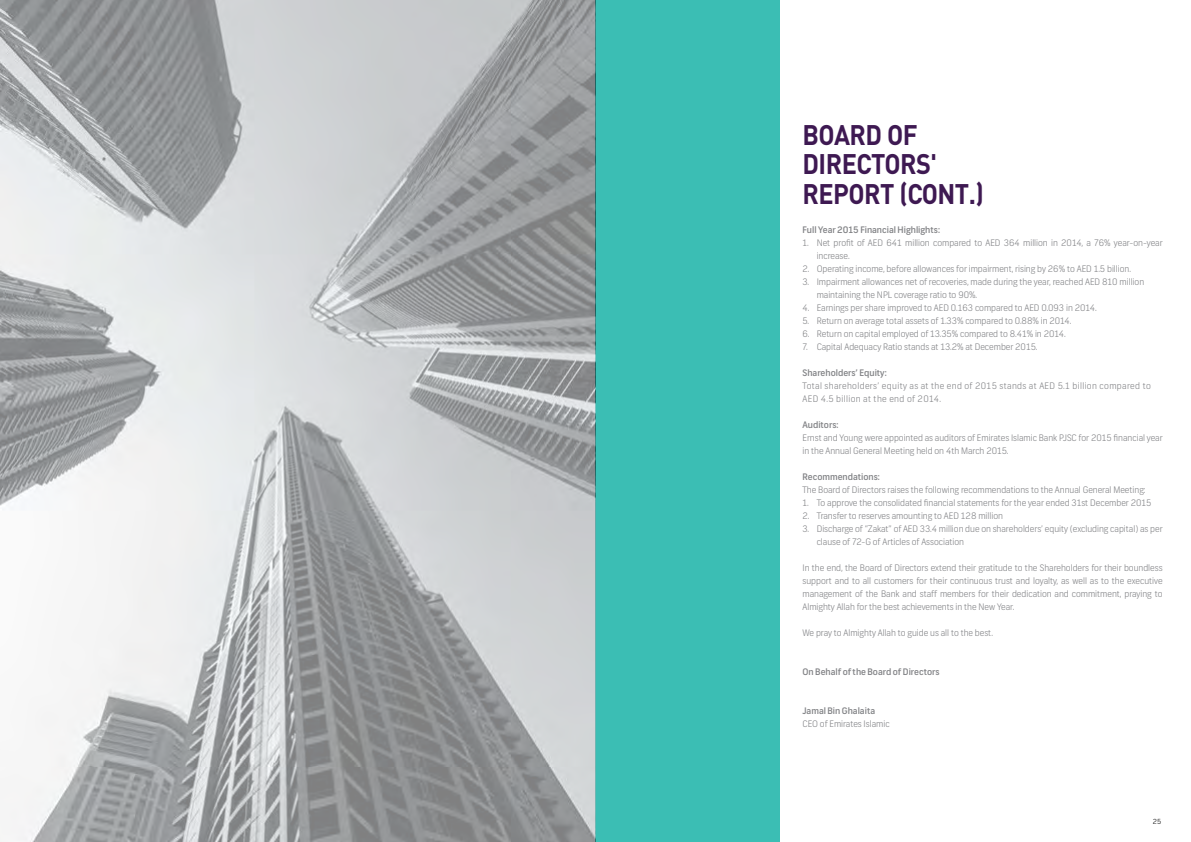
<style>
.page{position:relative;width:1191px;height:842px;background:#fff}
.page>*{position:absolute;margin:0;border:0;box-sizing:border-box;transform-origin:0 0}
.t1{font:700 28px/29.7px "DIN Pro";letter-spacing:-.02em;color:#3e1952;scale:.9 1}
.t2{font:300 9px/13px "Frank";color:#838487}
.t3{font:500 9px "Frank";color:#838487}
.t4{font:300 9px/13px "Frank";letter-spacing:.04em;color:#838487}
.t5{font:300 7px "Frank";color:#000}
</style>
<div class="page">
<div style="left:595px;top:0;width:185px;height:842px;background:#3bbeb4"></div>
<img style="left:0;top:0;width:595px;height:842px">
<h1 class="t1" style="left:802px;top:119px;width:203px">BOARD OF<br>DIRECTORS'<br>REPORT (CONT.)</h1>
<p class="t3" style="left:802px;top:224px;width:139px">Full Year 2015 Financial Highlights:</p>
<p class="t2" style="left:816px;top:236px;width:347px;text-indent:-14px">1. Net profit of AED 641 million compared to AED 364 million in 2014, a 76% year-on-year increase.</p>
<p class="t2" style="left:802px;top:262px;width:330px">2. Operating income, before allowances for impairment, rising by 26% to AED 1.5 billion.</p>
<p class="t2" style="left:816px;top:275px;width:329px;text-indent:-14px">3. Impairment allowances net of recoveries, made during the year, reached AED 810 million maintaining the NPL coverage ratio to 90%.</p>
<p class="t2" style="left:802px;top:301px;width:296px">4. Earnings per share improved to AED 0.163 compared to AED 0.093 in 2014.</p>
<p class="t2" style="left:802px;top:314px;width:270px">5. Return on average total assets of 1.33% compared to 0.88% in 2014.</p>
<p class="t2" style="left:802px;top:327px;width:265px">6. Return on capital employed of 13.35% compared to 8.41% in 2014.</p>
<p class="t2" style="left:802px;top:340px;width:236px">7. Capital Adequacy Ratio stands at 13.2% at December 2015.</p>
<p class="t3" style="left:802px;top:367px;width:86px">Shareholders’ Equity:</p>
<p class="t4" style="left:802px;top:379px;width:350px">Total shareholders’ equity as at the end of 2015 stands at AED 5.1 billion compared to<br>AED 4.5 billion at the end of 2014.</p>
<p class="t3" style="left:802px;top:419px;width:37px">Auditors:</p>
<p class="t2" style="left:802px;top:431px;width:362px">Ernst and Young were appointed as auditors of Emirates Islamic Bank PJSC for 2015 financial year in the Annual General Meeting held on 4th March 2015.</p>
<p class="t3" style="left:802px;top:471px;width:79px">Recommendations:</p>
<p class="t2" style="left:802px;top:483px;width:345px">The Board of Directors raises the following recommendations to the Annual General Meeting:</p>
<p class="t2" style="left:802px;top:496px;width:350px">1. To approve the consolidated financial statements for the year ended 31st December 2015</p>
<p class="t2" style="left:802px;top:509px;width:202px">2. Transfer to reserves amounting to AED 128 million</p>
<p class="t2" style="left:816px;top:522px;width:347px;text-indent:-14px">3. Discharge of “Zakat” of AED 33.4 million due on shareholders’ equity (excluding capital) as per clause of 72-G of Articles of Association</p>
<p class="t2" style="left:802px;top:561px;width:362px;text-align:justify">In the end, the Board of Directors extend their gratitude to the Shareholders for their boundless support and to all customers for their continuous trust and loyalty, as well as to the executive management of the Bank and staff members for their dedication and commitment, praying to Almighty Allah for the best achievements in the New Year.</p>
<p class="t2" style="left:802px;top:626px;width:192px">We pray to Almighty Allah to guide us all to the best.</p>
<p class="t3" style="left:802px;top:666px;width:138px">On Behalf of the Board of Directors</p>
<p class="t3" style="left:802px;top:705px;width:74px">Jamal Bin Ghalaita</p>
<p class="t2" style="left:802px;top:717px;width:89px">CEO of Emirates Islamic</p>
<p class="t5" style="left:1153px;top:817px;width:10px">25</p>
</div>
